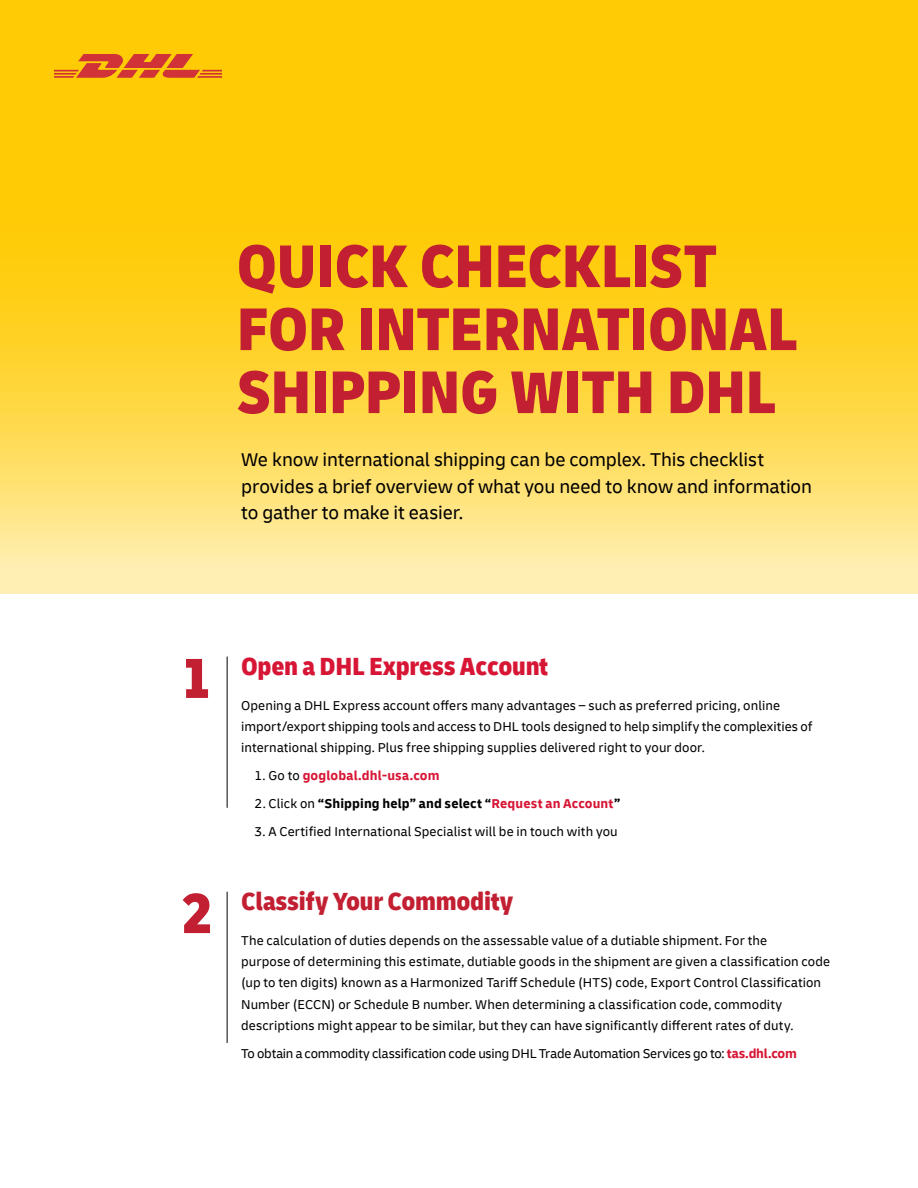
<style>
.page{position:relative;width:918px;height:1188px;background:#fff}
.page>*{position:absolute;margin:0;border:0;box-sizing:border-box;transform-origin:0 0}
.t1{font:900 condensed 63px/63px "Delivery";letter-spacing:-.01em;color:#c22032}
.t2{font:900 condensed 59.1px "Delivery";color:#c22032}
.t3{font:900 condensed 26.1px "Delivery";letter-spacing:-.01em;color:#d71635}
.t4{font:900 condensed 26.1px "Delivery";letter-spacing:-.01em;color:#c22032}
.t5{font:19.5px/26.5px "Delivery";letter-spacing:-.005em;color:#000}
.t6{font:13.5px/21.3px "Delivery";letter-spacing:.01em;color:#000}
.t7{font:13.5px "Delivery";letter-spacing:-.015em;color:#000}
.t8{font:700 13.5px "Delivery";letter-spacing:.01em;color:#000}
.t9{font:700 13.5px "Delivery";letter-spacing:.01em;color:#d71635}
.s1{font-weight:400;color:#000}
.s2{font-weight:400}
.s3{color:#d71635}
.s4{font-weight:700;color:#d71635}
</style>
<div class="page">
<svg style="left:0;top:0;width:918px;height:594px;background:#ffd434"></svg>
<svg style="left:54px;top:54px;width:168px;height:24px;background:#e57720"></svg>
<hr style="left:227px;top:657px;width:1px;height:151px;background:#000">
<hr style="left:227px;top:892px;width:1px;height:151px;background:#000">
<h1 class="t1" style="left:237px;top:235px;width:562px">QUICK CHECKLIST<br>FOR INTERNATIONAL<br>SHIPPING WITH DHL</h1>
<h3 class="t5" style="left:241px;top:446px;width:572px">We know international shipping can be complex. This checklist provides a brief overview of what you need to know and information to gather to make it easier.</h3>
<h2 class="t2" style="left:181px;top:641px;width:34px">1</h2>
<h3 class="t3" style="left:241px;top:650px;width:309px">Open a DHL Express Account</h3>
<p class="t6" style="left:241px;top:694px;width:573px">Opening a DHL Express account offers many advantages – such as preferred pricing, online import/export shipping tools and access to DHL tools designed to help simplify the complexities of international shipping. Plus free shipping supplies delivered right to your door.</p>
<p class="t9" style="left:255px;top:767px;width:186px"><span class="s1">1. Go to</span> goglobal.dhl-usa.com</p>
<p class="t8" style="left:255px;top:795px;width:367px"><span class="s2">2. Click on</span> “Shipping help” and select “<span class="s3">Request an Account</span>”</p>
<p class="t6" style="left:255px;top:821px;width:365px">3. A Certified International Specialist will be in touch with you</p>
<h2 class="t2" style="left:181px;top:876px;width:34px">2</h2>
<h3 class="t4" style="left:241px;top:885px;width:274px">Classify Your Commodity</h3>
<p class="t6" style="left:241px;top:930px;width:591px">The calculation of duties depends on the assessable value of a dutiable shipment. For the<br>purpose of determining this estimate, dutiable goods in the shipment are given a classification code (up to ten digits) known as a Harmonized Tariff Schedule (HTS) code, Export Control Classification Number (ECCN) or Schedule B number. When determining a classification code, commodity descriptions might appear to be similar, but they can have significantly different rates of duty.</p>
<p class="t7" style="left:241px;top:1045px;width:557px">To obtain a commodity classification code using DHL Trade Automation Services go to: <span class="s4">tas.dhl.com</span></p>
</div>
